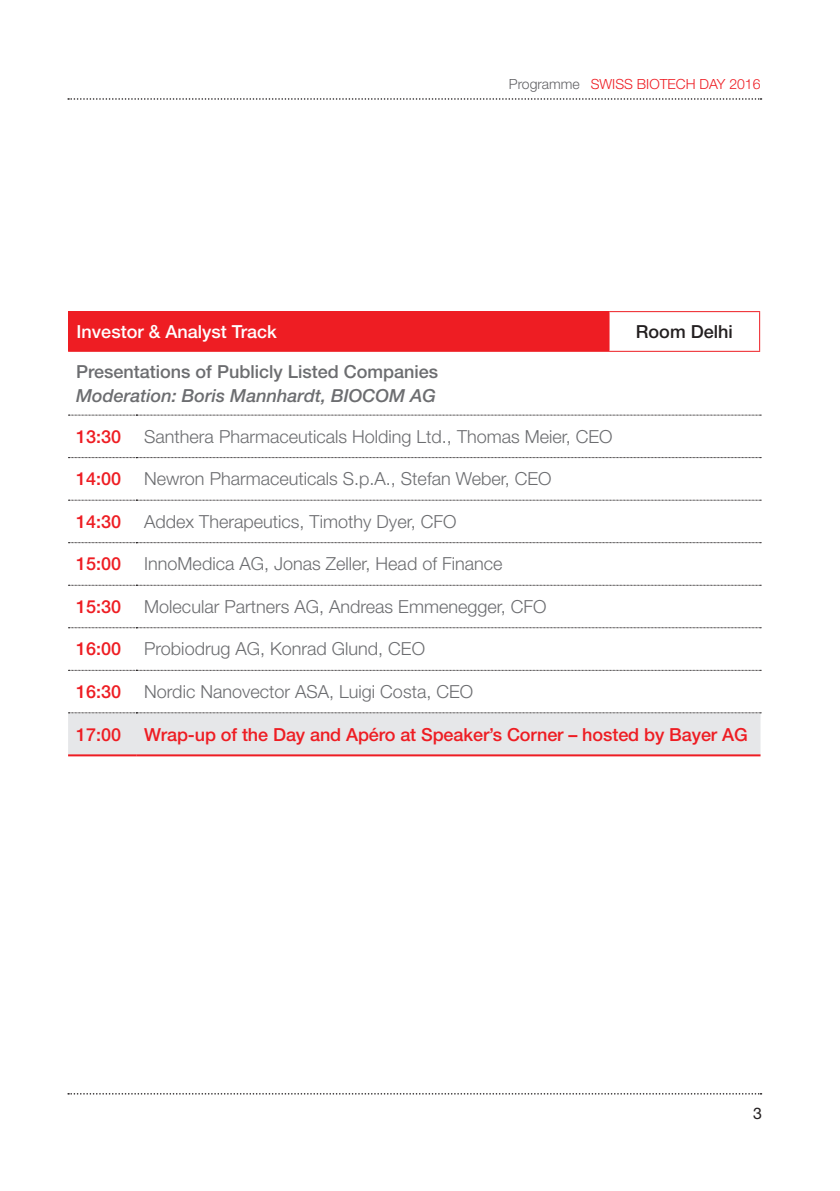
<style>
.page{position:relative;width:840px;height:1191px;background:#fff}
.page>*{position:absolute;margin:0;border:0;box-sizing:border-box;transform-origin:0 0}
.t1{font:300 18px "Helvetica Neue LT Std";color:#6c6d70}
.t2{font:500 18px "Helvetica Neue LT Std";letter-spacing:-.005em;color:#ee1d23}
.t3{font:500 18px "Helvetica Neue LT Std";color:#6c6d70}
.t4{font:italic 500 18px "Helvetica Neue LT Std";color:#6c6d70}
.t5{font:500 18px "Helvetica Neue LT Std";color:#fff}
.t6{font:500 18px "Helvetica Neue LT Std";color:#231f20}
.t7{font:16px "Helvetica Neue LT Std";color:#231f20}
.t8{font:300 14px "Helvetica Neue LT Std";color:#ee1d23}
.s1{color:#636366}
</style>
<div class="page">
<svg style="left:68px;top:98px;width:693px;height:2px"></svg>
<svg style="left:68px;top:1093px;width:693px;height:1px"></svg>
<hr style="left:68px;top:754px;width:68px;height:2px;background:#ee1d23">
<hr style="left:136px;top:754px;width:624px;height:2px;background:#ee1d23">
<svg style="left:68px;top:415px;width:692px;height:1px"></svg>
<svg style="left:68px;top:457px;width:692px;height:1px"></svg>
<svg style="left:68px;top:500px;width:692px;height:1px"></svg>
<svg style="left:68px;top:542px;width:692px;height:1px"></svg>
<svg style="left:68px;top:585px;width:692px;height:1px"></svg>
<svg style="left:68px;top:627px;width:692px;height:1px"></svg>
<svg style="left:68px;top:670px;width:692px;height:1px"></svg>
<div style="left:68px;top:712px;width:692px;height:43px;background:#e6e7e9"></div>
<div style="left:69px;top:312px;width:539px;height:39px;background:#ee1d23"></div>
<hr style="left:68px;top:311px;width:540px;height:1px;background:#ee1d23">
<hr style="left:68px;top:312px;width:1px;height:39px;background:#ee1d23">
<hr style="left:608px;top:312px;width:1px;height:39px;background:#ee1d23">
<hr style="left:68px;top:351px;width:540px;height:1px;background:#ee1d23">
<hr style="left:608px;top:311px;width:151px;height:1px;background:#ee1d23">
<hr style="left:758px;top:312px;width:1px;height:39px;background:#ee1d23">
<hr style="left:608px;top:351px;width:151px;height:1px;background:#ee1d23">
<p class="t8" style="left:508px;top:76px;width:253px"><span class="s1">Programme</span> SWISS BIOTECH DAY 2016</p>
<p class="t5" style="left:77px;top:321px;width:202px">Investor &amp; Analyst Track</p>
<p class="t6" style="left:635px;top:321px;width:98px">Room Delhi</p>
<p class="t3" style="left:76px;top:361px;width:363px">Presentations of Publicly Listed Companies</p>
<p class="t4" style="left:76px;top:385px;width:361px">Moderation: Boris Mannhardt, BIOCOM AG</p>
<p class="t2" style="left:76px;top:426px;width:47px">13:30</p>
<p class="t1" style="left:144px;top:425px;width:469px">Santhera Pharmaceuticals Holding Ltd., Thomas Meier, CEO</p>
<p class="t2" style="left:76px;top:468px;width:47px">14:00</p>
<p class="t1" style="left:144px;top:468px;width:408px">Newron Pharmaceuticals S.p.A., Stefan Weber, CEO</p>
<p class="t2" style="left:76px;top:511px;width:47px">14:30</p>
<p class="t1" style="left:144px;top:510px;width:313px">Addex Therapeutics, Timothy Dyer, CFO</p>
<p class="t2" style="left:76px;top:553px;width:47px">15:00</p>
<p class="t1" style="left:144px;top:553px;width:359px">InnoMedica AG, Jonas Zeller, Head of Finance</p>
<p class="t2" style="left:76px;top:596px;width:47px">15:30</p>
<p class="t1" style="left:144px;top:595px;width:403px">Molecular Partners AG, Andreas Emmenegger, CFO</p>
<p class="t2" style="left:76px;top:638px;width:47px">16:00</p>
<p class="t1" style="left:144px;top:638px;width:282px">Probiodrug AG, Konrad Glund, CEO</p>
<p class="t2" style="left:76px;top:681px;width:47px">16:30</p>
<p class="t1" style="left:144px;top:680px;width:330px">Nordic Nanovector ASA, Luigi Costa, CEO</p>
<p class="t2" style="left:76px;top:723px;width:47px">17:00</p>
<p class="t2" style="left:144px;top:723px;width:604px">Wrap-up of the Day and Apéro at Speaker’s Corner – hosted by Bayer AG</p>
<p class="t7" style="left:752px;top:1103px;width:10px">3</p>
</div>
